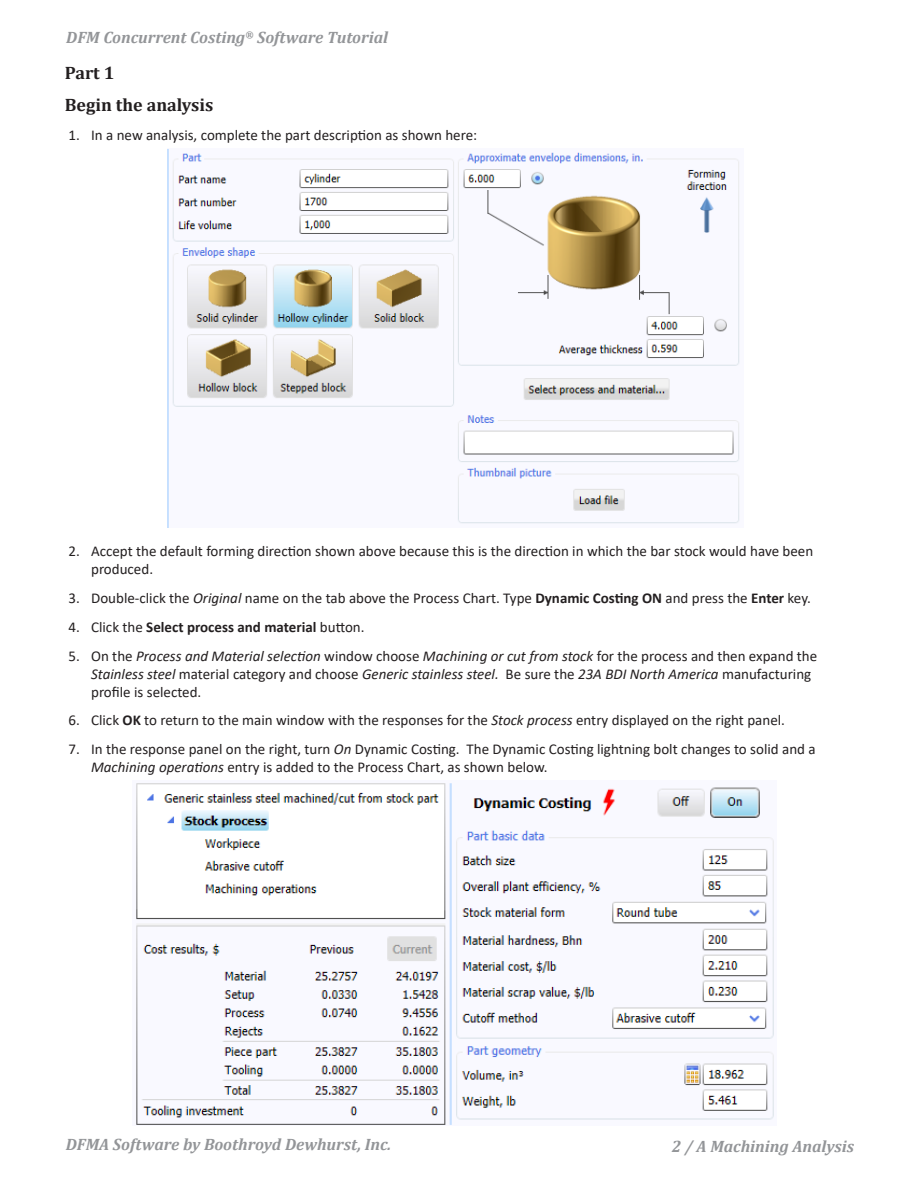
<style>
.page{position:relative;width:918px;height:1188px;background:#fff}
.page>*{position:absolute;margin:0;border:0;box-sizing:border-box;transform-origin:0 0}
.Subsection1{font:700 18px "Cambria";color:#231f20}
.t1{font:italic 700 16.5px "Cambria";color:#939598}
.Numberlist{font:15px/18px "Calibri";color:#231f20}
.Numberlist-2{font:700 15px "Calibri";color:#231f20}
.s1{font-style:italic}
.s2{font-weight:700}
.s3{font-weight:400}
</style>
<div class="page">
<img style="left:167px;top:149px;width:573px;height:378px">
<img style="left:136px;top:783px;width:638px;height:342px">
<p class="t1" style="left:66px;top:26px;width:323px">DFM Concurrent Costing<sup>®</sup> Software Tutorial</p>
<p class="Subsection1" style="left:65px;top:60px;width:51px">Part 1</p>
<p class="Subsection1" style="left:65px;top:92px;width:150px">Begin the analysis</p>
<p class="Numberlist" style="left:68px;top:126px;width:410px">1. In a new analysis, complete the part description as shown here:</p>
<p class="Numberlist" style="left:91px;top:542px;width:724px;text-indent:-23px">2. Accept the default forming direction shown above because this is the direction in which the bar stock would have been produced.</p>
<p class="Numberlist" style="left:68px;top:589px;width:744px">3. Double-click the <span class="s1">Original</span> name on the tab above the Process Chart. Type <span class="s2">Dynamic Costing ON</span> and press the <span class="s2">Enter</span> key.</p>
<p class="Numberlist-2" style="left:68px;top:616px;width:298px"><span class="s3">4. Click the</span> Select process and material <span class="s3">button.</span></p>
<p class="Numberlist" style="left:91px;top:646px;width:728px;text-indent:-23px">5. On the <span class="s1">Process and Material selection</span> window choose <span class="s1">Machining or cut from stock</span> for the process and then expand the<br><span class="s1">Stainless steel</span> material category and choose <span class="s1">Generic stainless steel.</span> Be sure the <span class="s1">23A BDI North America</span> manufacturing profile is selected.</p>
<p class="Numberlist" style="left:68px;top:711px;width:718px">6. Click <span class="s2">OK</span> to return to the main window with the responses for the <span class="s1">Stock process</span> entry displayed on the right panel.</p>
<p class="Numberlist" style="left:91px;top:740px;width:726px;text-indent:-23px">7. In the response panel on the right, turn <span class="s1">On</span> Dynamic Costing. The Dynamic Costing lightning bolt changes to solid and a<br><span class="s1">Machining operations</span> entry is added to the Process Chart, as shown below.</p>
<p class="t1" style="left:66px;top:1133px;width:327px">DFMA Software by Boothroyd Dewhurst, Inc.</p>
<p class="t1" style="left:685px;top:1135px;width:171px">/ A Machining Analysis</p>
</div>
